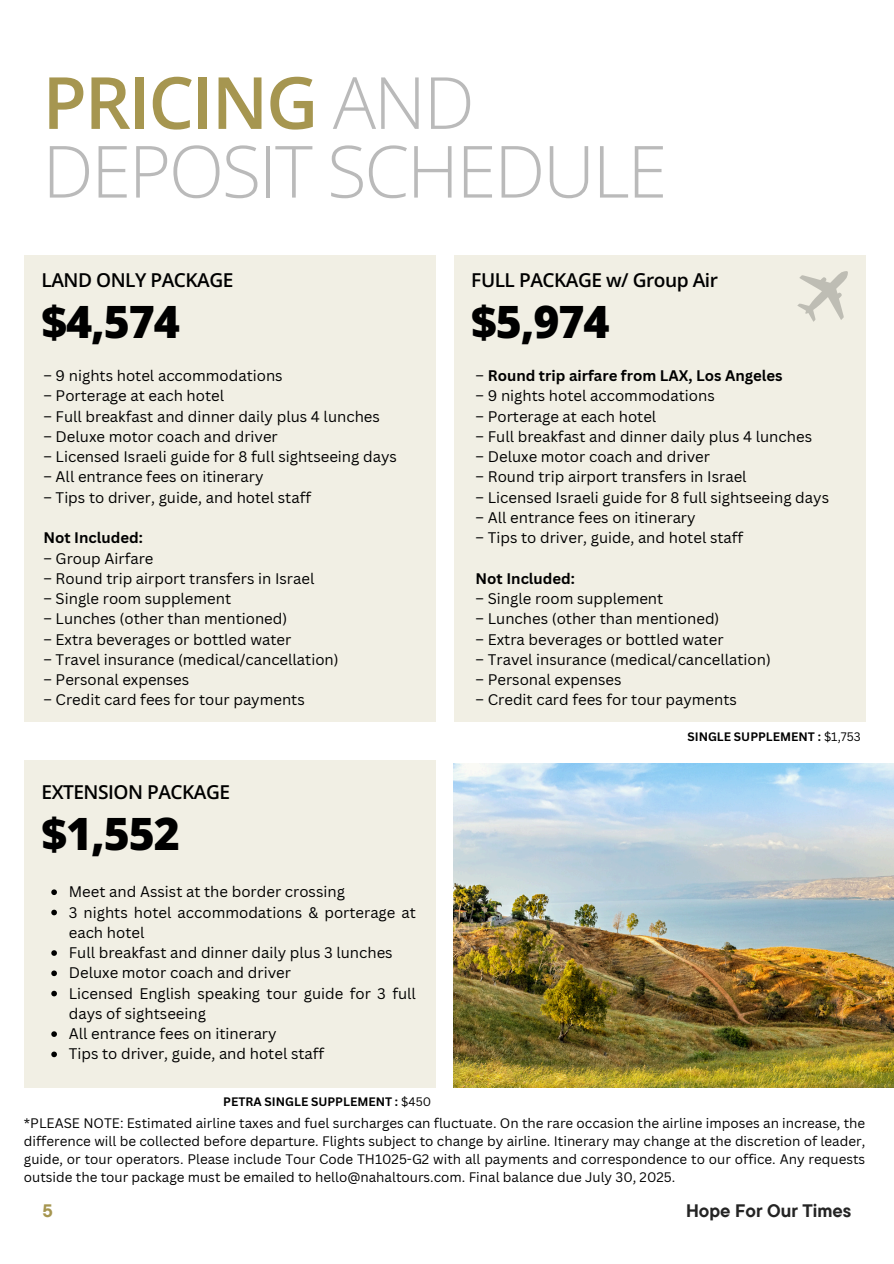
<style>
.page{position:relative;width:894px;height:1264px;background:#fff}
.page>*{position:absolute;margin:0;border:0;box-sizing:border-box;transform-origin:0 0}
.t1{font:300 72px/68.7px "Open Sans";letter-spacing:-.03em;color:#bababa}
.t2{font:800 44.55px "Open Sans";letter-spacing:-.025em;color:#000}
.t3{font:600 19.05px "Open Sans";letter-spacing:-.025em;color:#000}
.t4{font:700 18px "TT Commons Pro";color:#242424}
.t5{font:700 18px "TT Commons Pro";color:#a69650}
.t6{font:14.85px/20.2px "Canva Sans";color:#000}
.t7{font:700 14.85px "Canva Sans";color:#000}
.t8{font:13.35px/17.9px "Canva Sans";color:#000;text-align:justify}
.t9{font:700 12px "Canva Sans";color:#000}
.s1{font-weight:600;color:#a69650}
.s2{font-weight:400}
</style>
<div class="page">
<img style="left:453px;top:763px;width:440px;height:324px">
<div style="left:453px;top:255px;width:412px;height:466px;background:#f1efe4"></div>
<div style="left:24px;top:255px;width:411px;height:466px;background:#f1efe4"></div>
<svg style="left:797px;top:271px;width:50px;height:51px"></svg>
<div style="left:24px;top:760px;width:411px;height:327px;background:#f1efe4"></div>
<svg style="left:51px;top:889px;width:6px;height:6px"></svg>
<svg style="left:51px;top:909px;width:6px;height:6px"></svg>
<svg style="left:51px;top:950px;width:6px;height:5px"></svg>
<svg style="left:51px;top:970px;width:6px;height:6px"></svg>
<svg style="left:51px;top:990px;width:6px;height:6px"></svg>
<svg style="left:51px;top:1031px;width:6px;height:5px"></svg>
<svg style="left:51px;top:1051px;width:6px;height:6px"></svg>
<h2 class="t1" style="left:43px;top:67px;width:626px"><span class="s1">PRICING</span> AND<br>DEPOSIT SCHEDULE</h2>
<p class="t3" style="left:41px;top:267px;width:193px">LAND ONLY PACKAGE</p>
<h5 class="t2" style="left:41px;top:290px;width:140px">$4,574</h5>
<h5 class="t6" style="left:43px;top:365px;width:241px">– 9 nights hotel accommodations</h5>
<h5 class="t6" style="left:43px;top:385px;width:182px">– Porterage at each hotel</h5>
<h5 class="t6" style="left:43px;top:406px;width:338px">– Full breakfast and dinner daily plus 4 lunches</h5>
<h5 class="t6" style="left:43px;top:426px;width:236px">– Deluxe motor coach and driver</h5>
<h5 class="t6" style="left:43px;top:446px;width:355px">– Licensed Israeli guide for 8 full sightseeing days</h5>
<h5 class="t6" style="left:43px;top:466px;width:221px">– All entrance fees on itinerary</h5>
<h5 class="t6" style="left:43px;top:487px;width:269px">– Tips to driver, guide, and hotel staff</h5>
<p class="t7" style="left:43px;top:527px;width:101px">Not Included:</p>
<p class="t6" style="left:43px;top:547px;width:112px">– Group Airfare</p>
<p class="t6" style="left:43px;top:568px;width:272px">– Round trip airport transfers in Israel</p>
<p class="t6" style="left:43px;top:588px;width:189px">– Single room supplement</p>
<p class="t6" style="left:43px;top:608px;width:245px">– Lunches (other than mentioned)</p>
<p class="t6" style="left:43px;top:628px;width:249px">– Extra beverages or bottled water</p>
<p class="t6" style="left:43px;top:649px;width:297px">– Travel insurance (medical/cancellation)</p>
<p class="t6" style="left:43px;top:669px;width:147px">– Personal expenses</p>
<p class="t6" style="left:43px;top:689px;width:263px">– Credit card fees for tour payments</p>
<p class="t3" style="left:41px;top:778px;width:190px">EXTENSION PACKAGE</p>
<p class="t2" style="left:41px;top:802px;width:140px">$1,552</p>
<p class="t6" style="left:69px;top:881px;width:277px">Meet and Assist at the border crossing</p>
<p class="t6" style="left:69px;top:901px;width:348px">3 nights hotel accommodations &amp; porterage at each hotel</p>
<p class="t6" style="left:69px;top:942px;width:325px">Full breakfast and dinner daily plus 3 lunches</p>
<p class="t6" style="left:69px;top:962px;width:224px">Deluxe motor coach and driver</p>
<p class="t6" style="left:69px;top:982px;width:348px">Licensed English speaking tour guide for 3 full days of sightseeing</p>
<p class="t6" style="left:69px;top:1023px;width:209px">All entrance fees on itinerary</p>
<p class="t6" style="left:69px;top:1043px;width:257px">Tips to driver, guide, and hotel staff</p>
<h6 class="t9" style="left:223px;top:1092px;width:209px">PETRA SINGLE SUPPLEMENT : <span class="s2">$450</span></h6>
<h5 class="t3" style="left:471px;top:267px;width:248px">FULL PACKAGE w/ Group Air</h5>
<h5 class="t2" style="left:471px;top:290px;width:140px">$5,974</h5>
<h4 class="t7" style="left:475px;top:365px;width:308px"><span class="s2">–</span> Round trip airfare from LAX, Los Angeles</h4>
<h4 class="t6" style="left:475px;top:385px;width:241px">– 9 nights hotel accommodations</h4>
<h4 class="t6" style="left:475px;top:406px;width:182px">– Porterage at each hotel</h4>
<h4 class="t6" style="left:475px;top:426px;width:338px">– Full breakfast and dinner daily plus 4 lunches</h4>
<h4 class="t6" style="left:475px;top:446px;width:236px">– Deluxe motor coach and driver</h4>
<h4 class="t6" style="left:475px;top:466px;width:272px">– Round trip airport transfers in Israel</h4>
<h4 class="t6" style="left:475px;top:487px;width:355px">– Licensed Israeli guide for 8 full sightseeing days</h4>
<h4 class="t6" style="left:475px;top:507px;width:221px">– All entrance fees on itinerary</h4>
<h4 class="t6" style="left:475px;top:527px;width:269px">– Tips to driver, guide, and hotel staff</h4>
<h2 class="t7" style="left:475px;top:568px;width:101px">Not Included:</h2>
<h2 class="t6" style="left:475px;top:588px;width:189px">– Single room supplement</h2>
<h2 class="t6" style="left:475px;top:608px;width:245px">– Lunches (other than mentioned)</h2>
<h2 class="t6" style="left:475px;top:628px;width:249px">– Extra beverages or bottled water</h2>
<h2 class="t6" style="left:475px;top:649px;width:297px">– Travel insurance (medical/cancellation)</h2>
<h2 class="t6" style="left:475px;top:669px;width:147px">– Personal expenses</h2>
<h2 class="t6" style="left:475px;top:689px;width:263px">– Credit card fees for tour payments</h2>
<h2 class="t9" style="left:687px;top:727px;width:175px">SINGLE SUPPLEMENT : <span class="s2">$1,753</span></h2>
<h3 class="t8" style="left:24px;top:1113px;width:842px">*PLEASE NOTE: Estimated airline taxes and fuel surcharges can fluctuate. On the rare occasion the airline imposes an increase, the difference will be collected before departure. Flights subject to change by airline. Itinerary may change at the discretion of leader, guide, or tour operators. Please include Tour Code TH1025-G2 with all payments and correspondence to our office. Any requests outside the tour package must be emailed to hello@nahaltours.com. Final balance due July 30, 2025.</h3>
<h1 class="t5" style="left:43px;top:1198px;width:12px">5</h1>
<h3 class="t4" style="left:686px;top:1198px;width:167px">Hope For Our Times</h3>
</div>
